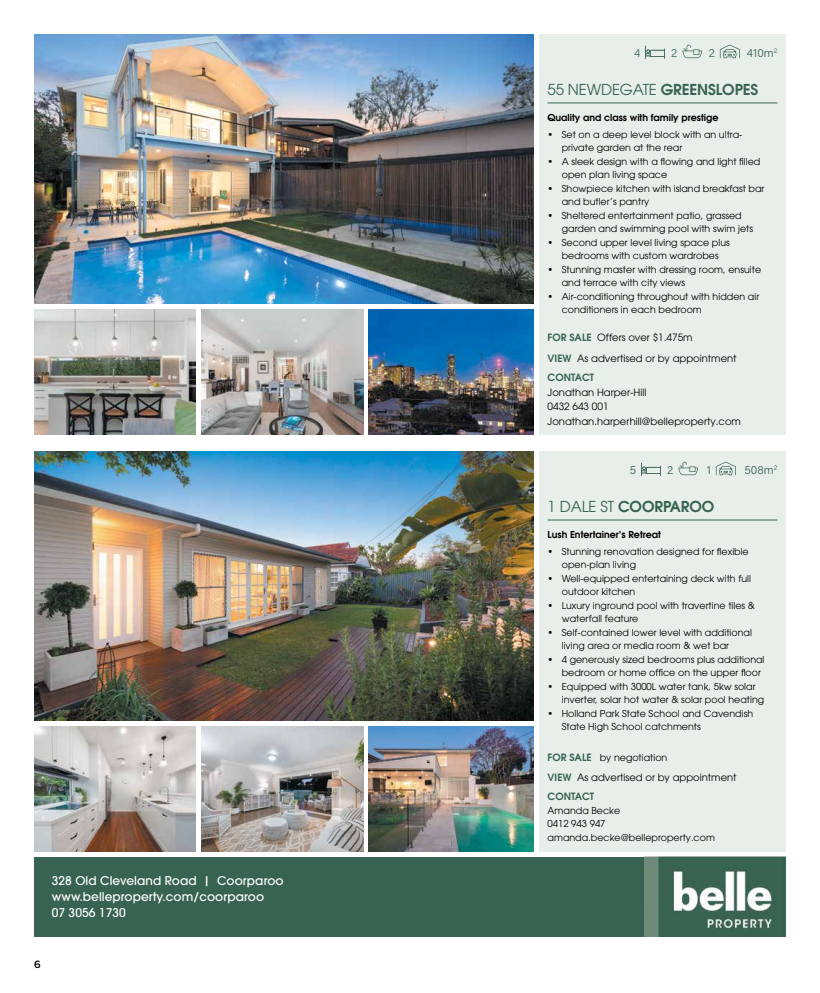
<style>
.page{position:relative;width:820px;height:993px;background:#fff}
.page>*{position:absolute;margin:0;border:0;box-sizing:border-box;transform-origin:0 0}
.t1{font:15px "Avant Garde";letter-spacing:-.01em;color:#386351}
.t2{font:600 15px "Avant Garde";letter-spacing:-.01em;color:#386351}
.t3{font:500 12px/16px "Avant Garde";letter-spacing:.005em;color:#fff}
.t4{font:11.9px "Acumin Variable Concept";color:#386351}
.t5{font:600 11px "Proxima Nova";color:#000}
.t6{font:10px/19.9px "Avant Garde";color:#000}
.t7{font:9.5px/13.5px "Avant Garde";color:#000}
.t8{font:600 9.5px "Avant Garde";color:#000}
.s1{font-weight:600}
.s2{font-weight:600;color:#386351}
.s3{font-weight:400}
.s4{font-weight:600;font-size:10px;color:#386351}
</style>
<div class="page">
<div style="left:34px;top:856px;width:660px;height:79px;background:#386351"></div>
<img style="left:643px;top:856px;width:142px;height:79px">
<div style="left:539px;top:34px;width:246px;height:400px;background:#e8eeea"></div>
<div style="left:539px;top:451px;width:246px;height:399px;background:#e8eeea"></div>
<img style="left:34px;top:34px;width:499px;height:269px">
<img style="left:34px;top:451px;width:499px;height:269px">
<img style="left:34px;top:309px;width:162px;height:125px">
<img style="left:34px;top:726px;width:162px;height:124px">
<img style="left:201px;top:309px;width:162px;height:125px">
<img style="left:201px;top:726px;width:162px;height:124px">
<img style="left:369px;top:309px;width:164px;height:125px">
<img style="left:369px;top:726px;width:164px;height:124px">
<hr style="left:547px;top:103px;width:230px;height:1px;background:#386351">
<hr style="left:547px;top:519px;width:230px;height:1px;background:#386351">
<svg style="left:645px;top:46px;width:19px;height:13px"></svg>
<svg style="left:682px;top:45px;width:19px;height:13px"></svg>
<svg style="left:719px;top:45px;width:20px;height:13px"></svg>
<svg style="left:641px;top:462px;width:19px;height:13px"></svg>
<svg style="left:678px;top:461px;width:19px;height:14px"></svg>
<svg style="left:715px;top:461px;width:20px;height:14px"></svg>
<p class="t3" style="left:52px;top:872px;width:233px">328 Old Cleveland Road | Coorparoo www.belleproperty.com/coorparoo<br>07 3056 1730</p>
<p class="t5" style="left:34px;top:957px;width:8px">6</p>
<p class="t4" style="left:633px;top:44px;width:8px">4</p>
<p class="t4" style="left:671px;top:44px;width:8px">2</p>
<p class="t4" style="left:708px;top:44px;width:8px">2</p>
<p class="t4" style="left:746px;top:44px;width:32px">410m<sup>2</sup></p>
<h1 class="t1" style="left:547px;top:80px;width:212px">55 NEWDEGATE <span class="s1">GREENSLOPES</span></h1>
<p class="t8" style="left:547px;top:112px;width:172px">Quality and class with family prestige</p>
<p class="t7" style="left:561px;top:127px;width:182px;text-indent:-14px">• Set on a deep level block with an ultra&shy;private garden at the rear</p>
<p class="t7" style="left:561px;top:154px;width:200px;text-indent:-14px">• A sleek design with a flowing and light filled open plan living space</p>
<p class="t7" style="left:561px;top:181px;width:204px;text-indent:-14px">• Showpiece kitchen with island breakfast bar and butler’s pantry</p>
<p class="t7" style="left:561px;top:208px;width:193px;text-indent:-14px">• Sheltered entertainment patio, grassed garden and swimming pool with swim jets</p>
<p class="t7" style="left:547px;top:235px;width:184px;text-align:center">• Second upper level living space plus bedrooms with custom wardrobes</p>
<p class="t7" style="left:561px;top:262px;width:201px;text-indent:-14px">• Stunning master with dressing room, ensuite and terrace with city views</p>
<p class="t7" style="left:561px;top:289px;width:199px;text-indent:-14px">• Air-conditioning throughout with hidden air conditioners in each bedroom</p>
<p class="t6" style="left:547px;top:328px;width:190px"><span class="s2">FOR SALE</span> Offers over $1.475m<br><span class="s2">VIEW</span> As advertised or by appointment<br><span class="s2">CONTACT</span></p>
<p class="t6" style="left:547px;top:385px;width:195px;line-height:14.5px">Jonathan Harper-Hill<br>0432 643 001<br>Jonathan.harperhill@belleproperty.com</p>
<p class="t4" style="left:629px;top:461px;width:8px">5</p>
<p class="t4" style="left:667px;top:461px;width:8px">2</p>
<p class="t4" style="left:706px;top:461px;width:6px">1</p>
<p class="t4" style="left:744px;top:461px;width:34px">508m<sup>2</sup></p>
<h1 class="t2" style="left:547px;top:496px;width:168px"><span class="s3">1 DALE ST</span> COORPAROO</h1>
<p class="t8" style="left:547px;top:528px;width:115px">Lush Entertainer’s Retreat</p>
<p class="t7" style="left:561px;top:544px;width:188px;text-indent:-14px">• Stunning renovation designed for flexible open-plan living</p>
<p class="t7" style="left:561px;top:571px;width:190px;text-indent:-14px">• Well-equipped entertaining deck with full outdoor kitchen</p>
<p class="t7" style="left:561px;top:598px;width:195px;text-indent:-14px">• Luxury inground pool with travertine tiles &amp; waterfall feature</p>
<p class="t7" style="left:561px;top:625px;width:191px;text-indent:-14px">• Self-contained lower level with additional living area or media room &amp; wet bar</p>
<p class="t7" style="left:561px;top:652px;width:204px;text-indent:-14px">• 4 generously sized bedrooms plus additional bedroom or home office on the upper floor</p>
<p class="t7" style="left:561px;top:679px;width:204px;text-indent:-14px">• Equipped with 3000L water tank, 5kw solar inverter, solar hot water &amp; solar pool heating</p>
<p class="t7" style="left:561px;top:706px;width:193px;text-indent:-14px">• Holland Park State School and Cavendish<br>State High School catchments</p>
<p class="t7" style="left:547px;top:750px;width:121px"><span class="s4">FOR SALE</span> by negotiation</p>
<p class="t6" style="left:547px;top:767px;width:190px"><span class="s2">VIEW</span> As advertised or by appointment<br><span class="s2">CONTACT</span></p>
<p class="t7" style="left:547px;top:803px;width:169px">Amanda Becke<br>0412 943 947 amanda.becke@belleproperty.com</p>
</div>
